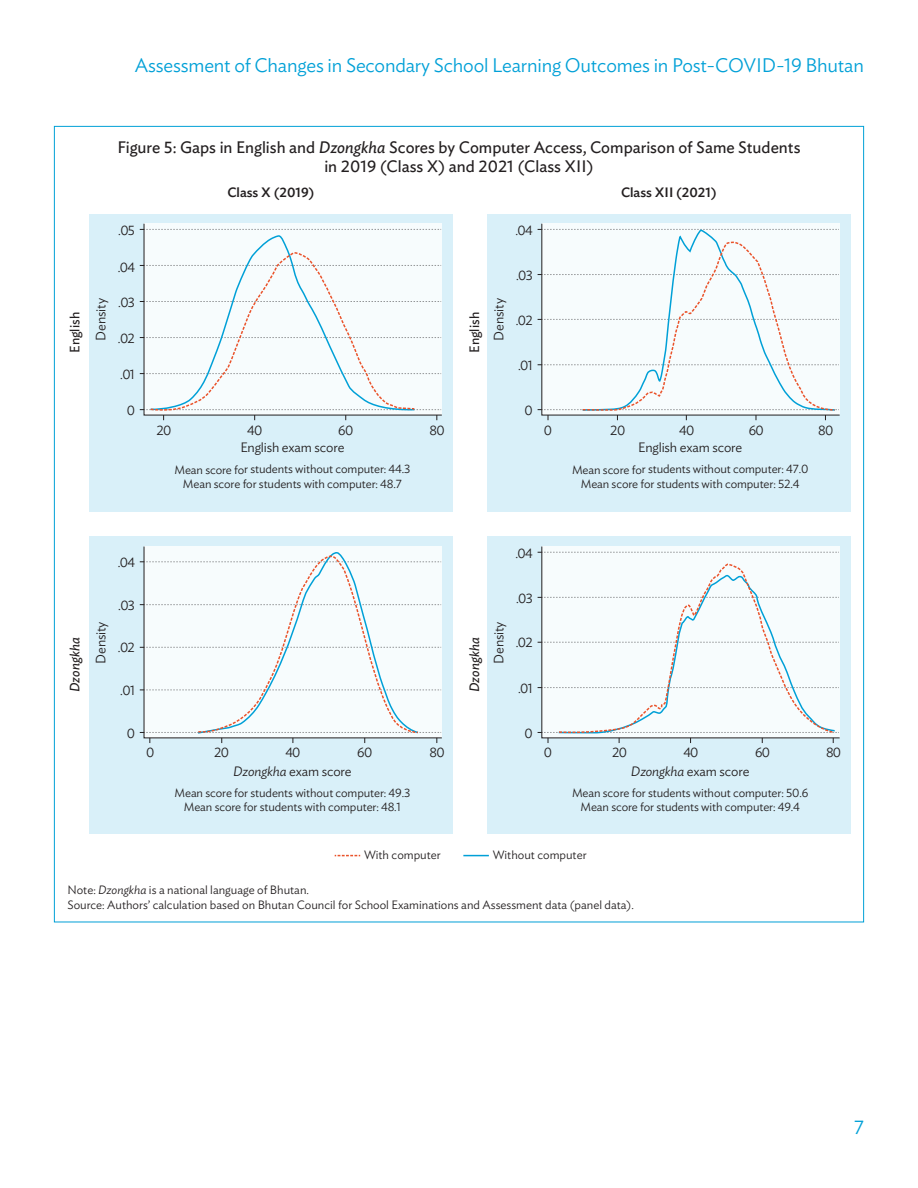
<style>
.page{position:relative;width:918px;height:1188px;background:#fff}
.page>*{position:absolute;margin:0;border:0;box-sizing:border-box;transform-origin:0 0}
.t1{font:300 19.5px "Ideal Sans";letter-spacing:-.01em;color:#00a0d7}
.t2{font:16.5px/19.8px "Ideal Sans";color:#231f20;text-align:center}
.t3{font:300 13.5px "Ideal Sans";letter-spacing:-.01em;color:#231f20}
.t4{font:500 13.5px "Ideal Sans";color:#231f20}
.t5{font:italic 13.5px "Ideal Sans";color:#231f20}
.t6{font:13.5px "Ideal Sans";color:#231f20}
.t7{font:300 12px/14.4px "Ideal Sans";letter-spacing:-.01em;color:#231f20;text-align:center}
.s1{font-style:italic}
</style>
<div class="page">
<div style="left:89px;top:214px;width:364px;height:297px;background:#d9f0f9"></div>
<div style="left:487px;top:214px;width:363px;height:297px;background:#d9f0f9"></div>
<div style="left:89px;top:537px;width:364px;height:297px;background:#d9f0f9"></div>
<div style="left:487px;top:537px;width:363px;height:297px;background:#d9f0f9"></div>
<div style="left:143px;top:223px;width:299px;height:193px;background:#f7fcfd"></div>
<svg style="left:140px;top:229px;width:301px;height:1px"></svg>
<div style="left:541px;top:223px;width:299px;height:193px;background:#f7fcfd"></div>
<svg style="left:538px;top:229px;width:301px;height:1px"></svg>
<div style="left:143px;top:546px;width:299px;height:193px;background:#f7fcfd"></div>
<svg style="left:541px;top:546px;width:299px;height:193px;background:#f1f6f7"></svg>
<svg style="left:538px;top:552px;width:301px;height:1px"></svg>
<svg style="left:538px;top:597px;width:301px;height:1px"></svg>
<svg style="left:538px;top:642px;width:301px;height:1px"></svg>
<svg style="left:538px;top:687px;width:301px;height:1px"></svg>
<svg style="left:538px;top:732px;width:301px;height:11px"></svg>
<svg style="left:335px;top:855px;width:25px;height:1px"></svg>
<svg style="left:463px;top:855px;width:26px;height:1px"></svg>
<div style="left:149px;top:235px;width:267px;height:15px;background:#f7fcfd"></div>
<svg style="left:140px;top:250px;width:301px;height:170px;background:#eff5f7"></svg>
<svg style="left:581px;top:228px;width:255px;height:13px;background:#eef6f8"></svg>
<svg style="left:538px;top:241px;width:301px;height:179px;background:#eff5f7"></svg>
<svg style="left:140px;top:552px;width:301px;height:191px;background:#f0f6f8"></svg>
<div style="left:557px;top:563px;width:279px;height:171px;background:#f7fcfd"></div>
<h1 class="t1" style="left:135px;top:50px;width:731px">Assessment of Changes in Secondary School Learning Outcomes in Post-COVID-19 Bhutan</h1>
<h2 class="t2" style="left:117px;top:136px;width:685px">Figure 5: Gaps in English and <span class="s1">Dzongkha</span> Scores by Computer Access, Comparison of Same Students in 2019 (Class X) and 2021 (Class XII)</h2>
<p class="t6" style="left:65px;top:353px;width:42px;rotate:-90deg">English</p>
<p class="t3" style="left:118px;top:220px;width:18px">.05</p>
<p class="t3" style="left:91px;top:341px;width:44px;rotate:-90deg">Density</p>
<p class="t3" style="left:118px;top:257px;width:19px">.04</p>
<p class="t3" style="left:118px;top:292px;width:18px">.03</p>
<p class="t3" style="left:118px;top:328px;width:19px">.02</p>
<p class="t3" style="left:120px;top:364px;width:16px">.01</p>
<p class="t3" style="left:127px;top:400px;width:10px">0</p>
<p class="t4" style="left:227px;top:182px;width:88px">Class X (2019)</p>
<p class="t4" style="left:621px;top:182px;width:97px">Class XII (2021)</p>
<p class="t3" style="left:157px;top:420px;width:16px">20</p>
<p class="t3" style="left:247px;top:420px;width:17px">40</p>
<p class="t3" style="left:338px;top:420px;width:17px">60</p>
<p class="t3" style="left:430px;top:420px;width:17px">80</p>
<p class="t3" style="left:240px;top:437px;width:106px">English exam score</p>
<p class="t7" style="left:175px;top:461px;width:237px">Mean score for students without computer: 44.3<br>Mean score for students with computer: 48.7</p>
<p class="t3" style="left:516px;top:220px;width:19px">.04</p>
<p class="t6" style="left:464px;top:353px;width:42px;rotate:-90deg">English</p>
<p class="t3" style="left:488px;top:341px;width:44px;rotate:-90deg">Density</p>
<p class="t3" style="left:516px;top:265px;width:18px">.03</p>
<p class="t3" style="left:516px;top:310px;width:19px">.02</p>
<p class="t3" style="left:518px;top:355px;width:16px">.01</p>
<p class="t3" style="left:525px;top:400px;width:10px">0</p>
<p class="t3" style="left:544px;top:420px;width:10px">0</p>
<p class="t3" style="left:610px;top:420px;width:16px">20</p>
<p class="t3" style="left:749px;top:420px;width:17px">60</p>
<p class="t3" style="left:818px;top:420px;width:17px">80</p>
<p class="t3" style="left:679px;top:420px;width:17px">40</p>
<p class="t3" style="left:638px;top:437px;width:106px">English exam score</p>
<p class="t7" style="left:572px;top:461px;width:238px">Mean score for students without computer: 47.0<br>Mean score for students with computer: 52.4</p>
<p class="t5" style="left:65px;top:692px;width:56px;rotate:-90deg">Dzongkha</p>
<p class="t3" style="left:118px;top:552px;width:19px">.04</p>
<p class="t3" style="left:91px;top:664px;width:44px;rotate:-90deg">Density</p>
<p class="t3" style="left:118px;top:595px;width:18px">.03</p>
<p class="t3" style="left:118px;top:637px;width:19px">.02</p>
<p class="t3" style="left:120px;top:680px;width:16px">.01</p>
<p class="t3" style="left:127px;top:723px;width:10px">0</p>
<p class="t3" style="left:146px;top:742px;width:10px">0</p>
<p class="t3" style="left:214px;top:742px;width:16px">20</p>
<p class="t3" style="left:357px;top:742px;width:17px">60</p>
<p class="t3" style="left:430px;top:742px;width:17px">80</p>
<p class="t3" style="left:285px;top:742px;width:17px">40</p>
<p class="t3" style="left:233px;top:761px;width:120px"><span class="s1">Dzongkha</span> exam score</p>
<p class="t7" style="left:175px;top:784px;width:237px">Mean score for students without computer: 49.3<br>Mean score for students with computer: 48.1</p>
<p class="t7" style="left:364px;top:847px;width:78px">With computer</p>
<p class="t3" style="left:516px;top:543px;width:19px">.04</p>
<p class="t5" style="left:464px;top:692px;width:56px;rotate:-90deg">Dzongkha</p>
<p class="t3" style="left:488px;top:664px;width:44px;rotate:-90deg">Density</p>
<p class="t3" style="left:516px;top:588px;width:18px">.03</p>
<p class="t3" style="left:516px;top:632px;width:19px">.02</p>
<p class="t3" style="left:518px;top:678px;width:16px">.01</p>
<p class="t3" style="left:525px;top:723px;width:10px">0</p>
<p class="t3" style="left:544px;top:742px;width:10px">0</p>
<p class="t3" style="left:612px;top:742px;width:16px">20</p>
<p class="t3" style="left:755px;top:742px;width:17px">60</p>
<p class="t3" style="left:826px;top:742px;width:17px">80</p>
<p class="t3" style="left:683px;top:742px;width:17px">40</p>
<p class="t3" style="left:631px;top:761px;width:120px"><span class="s1">Dzongkha</span> exam score</p>
<p class="t7" style="left:572px;top:784px;width:238px">Mean score for students without computer: 50.6<br>Mean score for students with computer: 49.4</p>
<p class="t7" style="left:493px;top:847px;width:95px">Without computer</p>
<p class="t7" style="left:68px;top:882px;width:568px;text-align:left">Note: <span class="s1">Dzongkha</span> is a national language of Bhutan.<br>Source: Authors’ calculation based on Bhutan Council for School Examinations and Assessment data (panel data).</p>
<h1 class="t1" style="left:854px;top:1112px;width:11px">7</h1>
</div>
